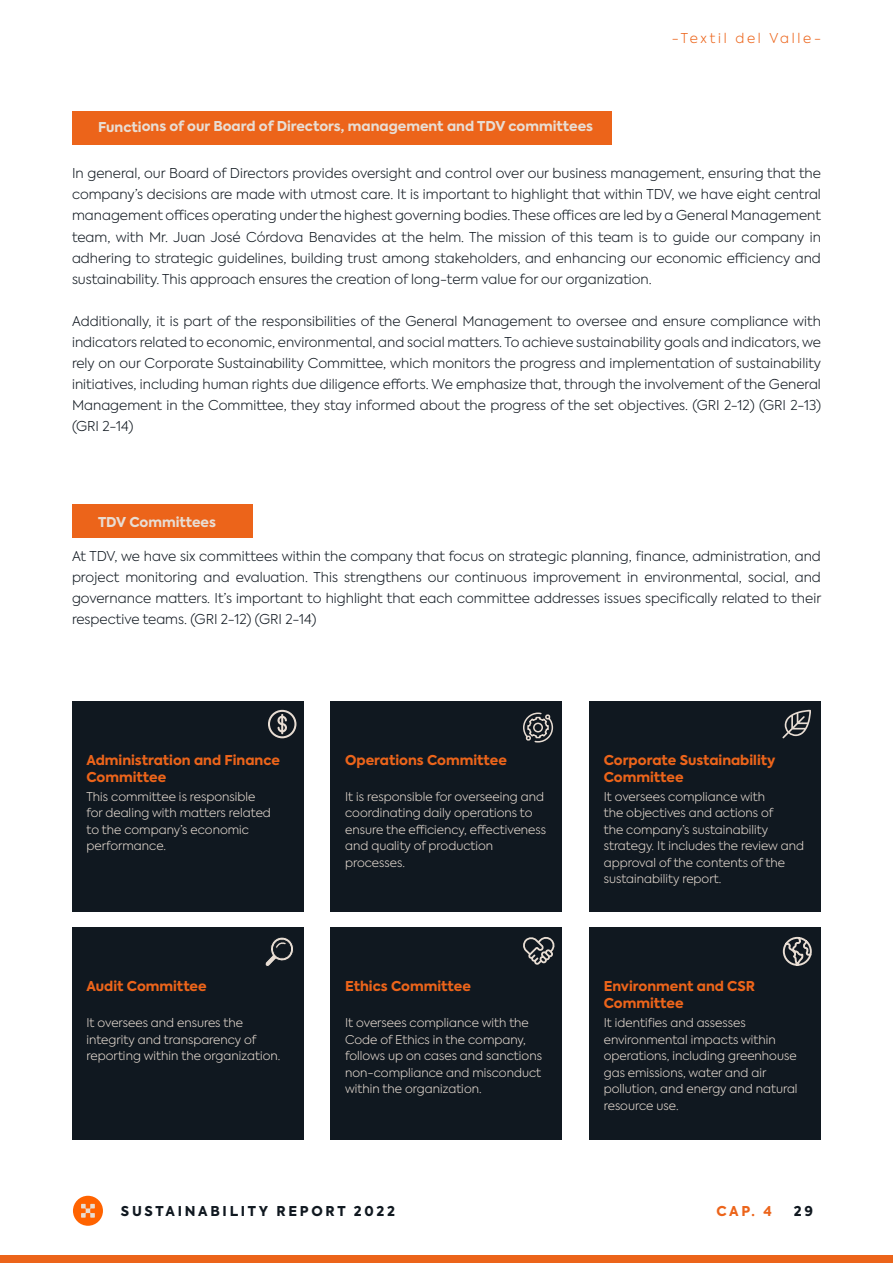
<style>
.page{position:relative;width:893px;height:1263px;background:#fff}
.page>*{position:absolute;margin:0;border:0;box-sizing:border-box;transform-origin:0 0}
.t1{font:300 13.5px/21px "Axiforma";color:#101820;text-align:justify}
.t2{font:800 13.5px/16.5px "Axiforma";color:#ec641a}
.t3{font:800 13.5px "Axiforma";letter-spacing:-.005em;color:#e8ddd3}
.t4{font:800 13.5px "Axiforma";letter-spacing:.2em;color:#101820}
.t5{font:300 13.5px "Axiforma";letter-spacing:.2em;color:#ec641a}
.t6{font:300 12px/16.5px "Axiforma";color:#e8ddd3}
</style>
<div class="page">
<div style="left:0;top:1255px;width:893px;height:8px;background:#ec641a"></div>
<div style="left:73px;top:1196px;width:30px;height:30px;background:#ff6300;border-radius:50%"></div>
<svg style="left:81px;top:1204px;width:14px;height:14px"></svg>
<div style="left:72px;top:111px;width:539px;height:33px;background:#ec641a"></div>
<div style="left:72px;top:504px;width:180px;height:33px;background:#ec641a"></div>
<div style="left:72px;top:701px;width:232px;height:211px;background:#101820"></div>
<div style="left:72px;top:927px;width:232px;height:213px;background:#101820"></div>
<div style="left:331px;top:701px;width:231px;height:211px;background:#101820"></div>
<div style="left:331px;top:927px;width:231px;height:213px;background:#101820"></div>
<div style="left:589px;top:701px;width:232px;height:211px;background:#101820"></div>
<div style="left:589px;top:927px;width:232px;height:213px;background:#101820"></div>
<svg style="left:523px;top:712px;width:31px;height:31px"></svg>
<svg style="left:523px;top:937px;width:32px;height:28px"></svg>
<svg style="left:268px;top:710px;width:28px;height:28px"></svg>
<svg style="left:265px;top:937px;width:29px;height:29px"></svg>
<svg style="left:782px;top:710px;width:29px;height:28px"></svg>
<svg style="left:782px;top:936px;width:30px;height:30px"></svg>
<p class="t3" style="left:98px;top:117px;width:497px">Functions of our Board of Directors, management and TDV committees</p>
<p class="t5" style="left:672px;top:30px;width:151px">-Textil del Valle-</p>
<p class="t1" style="left:72px;top:163px;width:750px">In general, our Board of Directors provides oversight and control over our business management, ensuring that the company’s decisions are made with utmost care. It is important to highlight that within TDV, we have eight central management offices operating under the highest governing bodies. These offices are led by a General Management team, with Mr. Juan José Córdova Benavides at the helm. The mission of this team is to guide our company in adhering to strategic guidelines, building trust among stakeholders, and enhancing our economic efficiency and sustainability. This approach ensures the creation of long-term value for our organization.</p>
<p class="t1" style="left:72px;top:310px;width:751px">Additionally, it is part of the responsibilities of the General Management to oversee and ensure compliance with indicators related to economic, environmental, and social matters. To achieve sustainability goals and indicators, we rely on our Corporate Sustainability Committee, which monitors the progress and implementation of sustainability initiatives, including human rights due diligence efforts. We emphasize that, through the involvement of the General Management in the Committee, they stay informed about the progress of the set objectives. (GRI 2-12) (GRI 2-13) (GRI 2-14)</p>
<p class="t3" style="left:98px;top:512px;width:120px">TDV Committees</p>
<p class="t1" style="left:72px;top:546px;width:751px">At TDV, we have six committees within the company that focus on strategic planning, finance, administration, and project monitoring and evaluation. This strengthens our continuous improvement in environmental, social, and governance matters. It’s important to highlight that each committee addresses issues specifically related to their respective teams. (GRI 2-12) (GRI 2-14)</p>
<p class="t2" style="left:86px;top:752px;width:195px">Administration and Finance<br>Committee</p>
<p class="t6" style="left:86px;top:788px;width:186px">This committee is responsible for dealing with matters related to the company’s economic performance.</p>
<p class="t2" style="left:86px;top:978px;width:122px">Audit Committee</p>
<p class="t6" style="left:86px;top:1014px;width:195px">It oversees and ensures the integrity and transparency of reporting within the organization.</p>
<p class="t2" style="left:345px;top:752px;width:163px">Operations Committee</p>
<p class="t6" style="left:345px;top:788px;width:203px">It is responsible for overseeing and coordinating daily operations to ensure the efficiency, effectiveness and quality of production processes.</p>
<p class="t2" style="left:345px;top:978px;width:127px">Ethics Committee</p>
<p class="t6" style="left:345px;top:1014px;width:198px">It oversees compliance with the<br>Code of Ethics in the company, follows up on cases and sanctions non-compliance and misconduct within the organization.</p>
<p class="t2" style="left:604px;top:752px;width:173px">Corporate Sustainability<br>Committee</p>
<p class="t6" style="left:604px;top:788px;width:202px">It oversees compliance with<br>the objectives and actions of<br>the company’s sustainability strategy. It includes the review and approval of the contents of the sustainability report.</p>
<p class="t2" style="left:604px;top:978px;width:153px">Environment and CSR<br>Committee</p>
<p class="t6" style="left:604px;top:1014px;width:195px">It identifies and assesses environmental impacts within operations, including greenhouse gas emissions, water and air pollution, and energy and natural resource use.</p>
<p class="t4" style="left:121px;top:1202px;width:276px">SUSTAINABILITY REPORT 2022</p>
<p class="t2" style="left:716px;top:1203px;width:57px">CAP. 4</p>
<p class="t4" style="left:794px;top:1202px;width:21px">29</p>
</div>
